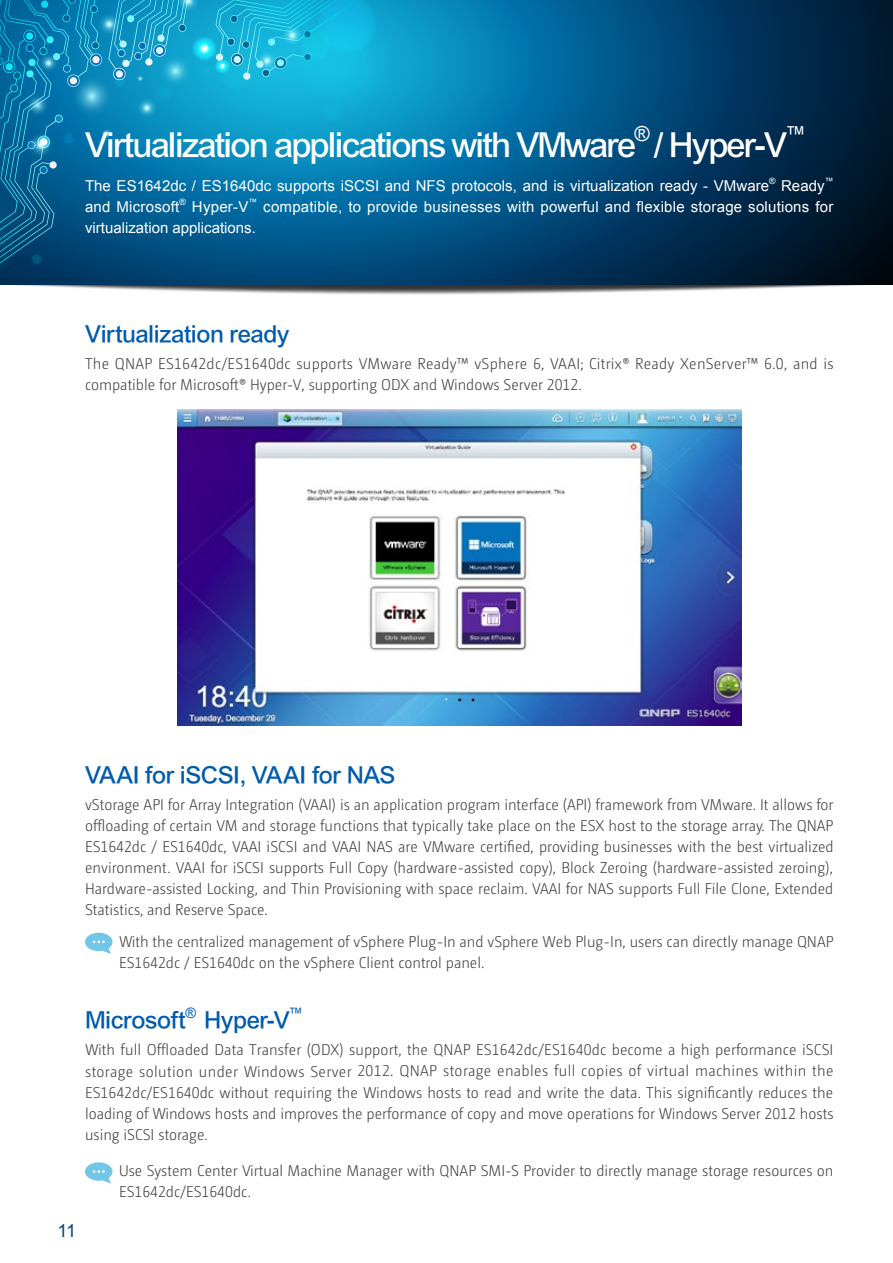
<style>
.page{position:relative;width:893px;height:1263px;background:#fff}
.page>*{position:absolute;margin:0;border:0;box-sizing:border-box;transform-origin:0 0}
.t1{font:34.5px "DF Li Hei Md HK BF";letter-spacing:-.04em;color:#fff}
.t2{font:24px "DF Li Hei Md HK BF";letter-spacing:-.005em;color:#005bac}
.t3{font:18px "Arial";color:#00478b}
.t4{font:300 15.6px/21px "QNAP Camingo Dos";color:#3e3a39;scale:.95 1}
.t5{font:15px "Arial";letter-spacing:.005em;color:#fff}
.t6{font:8.7px "Arial";color:#fff}
.s1{font-size:15.45px}
</style>
<div class="page">
<img style="left:177px;top:410px;width:564px;height:315px">
<svg style="left:85px;top:933px;width:28px;height:21px"></svg>
<svg style="left:85px;top:1162px;width:28px;height:22px"></svg>
<svg style="left:0;top:0;width:893px;height:295px;background:#0b628c"></svg>
<h1 class="t1" style="left:85px;top:128px;width:722px">Virtualization applications with VMware<sup>®</sup> / Hyper-V<sup>™</sup></h1>
<p class="t5" style="left:85px;top:176px;width:686px">The ES1642dc / ES1640dc supports iSCSI and NFS protocols, and is virtualization ready - VMware</p>
<p class="t6" style="left:769px;top:175px;width:8px">®</p>
<p class="t5" style="left:781px;top:176px;width:45px">Ready</p>
<p class="t6" style="left:825px;top:175px;width:10px">™</p>
<p class="t5" style="left:85px;top:197px;width:96px">and Microsoft</p>
<p class="t6" style="left:180px;top:196px;width:8px">®</p>
<p class="t5" style="left:192px;top:197px;width:58px">Hyper-V</p>
<p class="t6" style="left:249px;top:196px;width:10px">™</p>
<p class="t5" style="left:263px;top:197px;width:572px">compatible, to provide businesses with powerful and flexible storage solutions for</p>
<p class="t5" style="left:85px;top:218px;width:172px">virtualization applications.</p>
<h2 class="t2" style="left:85px;top:322px;width:206px">Virtualization ready</h2>
<p class="t4" style="left:85px;top:353px;width:789px">The QNAP ES<span class="s1">1642</span>dc/ES<span class="s1">1640</span>dc supports VMware Ready™ vSphere <span class="s1">6</span>, VAAI; Citrix® Ready XenServer™ <span class="s1">6</span>.<span class="s1">0</span>, and is compatible for Microsoft® Hyper-V, supporting ODX and Windows Server <span class="s1">2012</span>.</p>
<h2 class="t2" style="left:85px;top:763px;width:312px">VAAI for iSCSI, VAAI for NAS</h2>
<p class="t4" style="left:85px;top:794px;width:790px;text-align:justify">vStorage API for Array Integration (VAAI) is an application program interface (API) framework from VMware. It allows for offloading of certain VM and storage functions that typically take place on the ESX host to the storage array. The QNAP ES<span class="s1">1642</span>dc / ES<span class="s1">1640</span>dc, VAAI iSCSI and VAAI NAS are VMware certified, providing businesses with the best virtualized environment. VAAI for iSCSI supports Full Copy (hardware-assisted copy), Block Zeroing (hardware-assisted zeroing), Hardware-assisted Locking, and Thin Provisioning with space reclaim. VAAI for NAS supports Full File Clone, Extended Statistics, and Reserve Space.</p>
<p class="t4" style="left:119px;top:931px;width:754px">With the centralized management of vSphere Plug-In and vSphere Web Plug-In, users can directly manage QNAP<br>ES<span class="s1">1642</span>dc / ES<span class="s1">1640</span>dc on the vSphere Client control panel.</p>
<p class="t3" style="left:58px;top:1219px;width:20px">11</p>
<h2 class="t2" style="left:85px;top:1008px;width:219px">Microsoft<sup>®</sup> Hyper-V<sup>™</sup></h2>
<p class="t4" style="left:85px;top:1039px;width:789px;text-align:justify">With full Offloaded Data Transfer (ODX) support, the QNAP ES<span class="s1">1642</span>dc/ES<span class="s1">1640</span>dc become a high performance iSCSI storage solution under Windows Server <span class="s1">2012</span>. QNAP storage enables full copies of virtual machines within the ES<span class="s1">1642</span>dc/ES<span class="s1">1640</span>dc without requiring the Windows hosts to read and write the data. This significantly reduces the loading of Windows hosts and improves the performance of copy and move operations for Windows Server <span class="s1">2012</span> hosts using iSCSI storage.</p>
<p class="t4" style="left:119px;top:1160px;width:753px">Use System Center Virtual Machine Manager with QNAP SMI-S Provider to directly manage storage resources on<br>ES<span class="s1">1642</span>dc/ES<span class="s1">1640</span>dc.</p>
</div>
